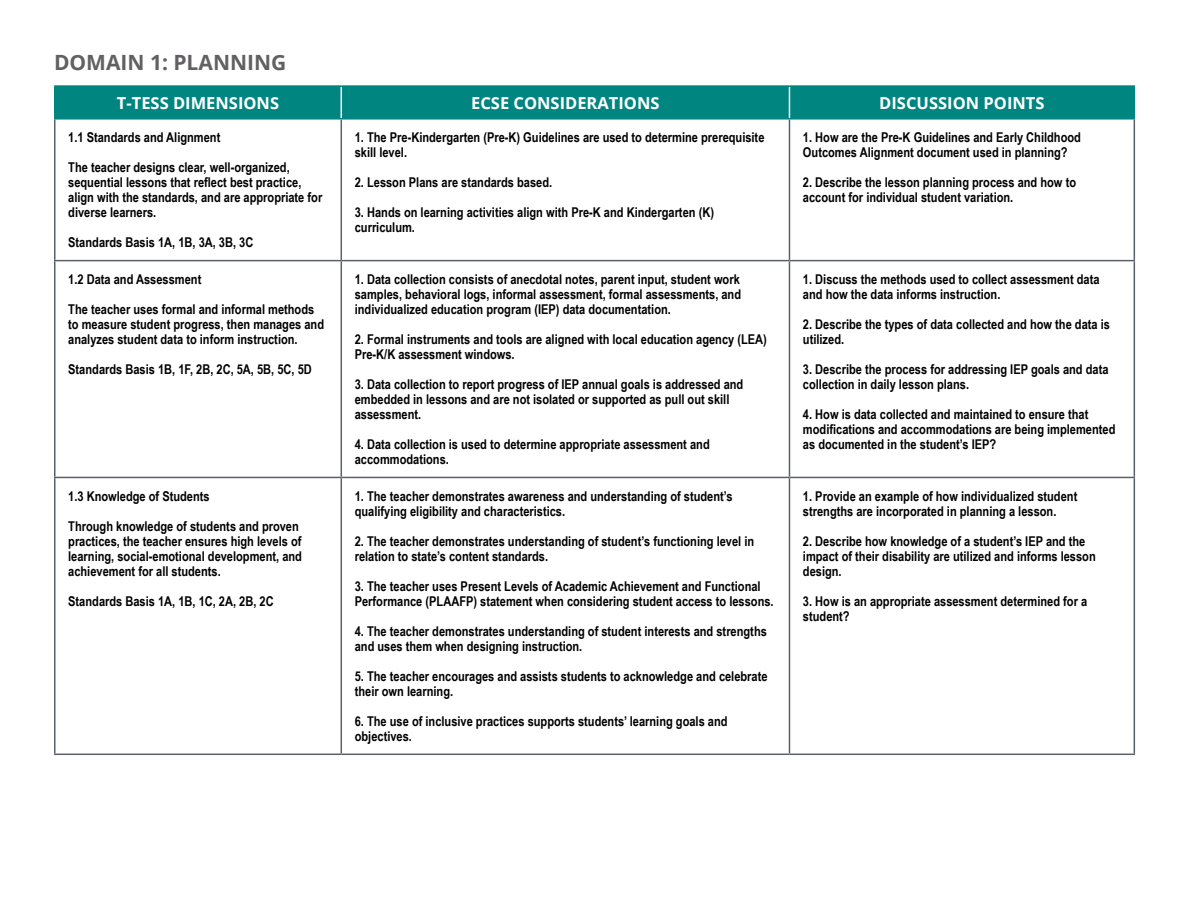
<style>
.page{position:relative;width:1188px;height:918px;background:#fff}
.page>*{position:absolute;margin:0;border:0;box-sizing:border-box;transform-origin:0 0}
.t1{font:700 21px "Open Sans";color:#626062}
.t2{font:700 16.5px "Open Sans";color:#fff}
.t3{font:700 13.5px/15px "Arial Narrow";color:#000}
</style>
<div class="page">
<div style="left:56px;top:87px;width:1078px;height:31px;background:#008581"></div>
<hr style="left:341px;top:87px;width:1px;height:31px;background:#fff">
<hr style="left:789px;top:87px;width:1px;height:31px;background:#fff">
<hr style="left:54px;top:85px;width:287px;height:2px;background:#008581">
<hr style="left:54px;top:87px;width:2px;height:31px;background:#008581">
<hr style="left:341px;top:85px;width:448px;height:2px;background:#008581">
<hr style="left:789px;top:85px;width:346px;height:2px;background:#008581">
<hr style="left:1134px;top:87px;width:1px;height:31px;background:#008581">
<hr style="left:54px;top:118px;width:287px;height:2px;background:#008581">
<hr style="left:341px;top:118px;width:448px;height:2px;background:#008581">
<hr style="left:789px;top:118px;width:346px;height:2px;background:#008581">
<hr style="left:54px;top:120px;width:2px;height:140px;background:#5c6169">
<hr style="left:341px;top:120px;width:1px;height:140px;background:#5c6169">
<hr style="left:789px;top:120px;width:1px;height:140px;background:#5c6169">
<hr style="left:1134px;top:120px;width:1px;height:140px;background:#5c6169">
<hr style="left:54px;top:260px;width:287px;height:1px;background:#5c6169">
<hr style="left:54px;top:261px;width:2px;height:216px;background:#5c6169">
<hr style="left:341px;top:260px;width:448px;height:1px;background:#5c6169">
<hr style="left:341px;top:261px;width:1px;height:216px;background:#5c6169">
<hr style="left:789px;top:260px;width:346px;height:1px;background:#5c6169">
<hr style="left:789px;top:261px;width:1px;height:216px;background:#5c6169">
<hr style="left:1134px;top:261px;width:1px;height:216px;background:#5c6169">
<hr style="left:54px;top:477px;width:287px;height:1px;background:#5c6169">
<hr style="left:54px;top:478px;width:2px;height:276px;background:#5c6169">
<hr style="left:341px;top:477px;width:448px;height:1px;background:#5c6169">
<hr style="left:341px;top:478px;width:1px;height:276px;background:#5c6169">
<hr style="left:789px;top:477px;width:346px;height:1px;background:#5c6169">
<hr style="left:789px;top:478px;width:1px;height:276px;background:#5c6169">
<hr style="left:1134px;top:478px;width:1px;height:276px;background:#5c6169">
<hr style="left:54px;top:754px;width:287px;height:1px;background:#5c6169">
<hr style="left:341px;top:754px;width:448px;height:1px;background:#5c6169">
<hr style="left:789px;top:754px;width:346px;height:1px;background:#5c6169">
<p class="t1" style="left:54px;top:48px;width:234px">DOMAIN 1: PLANNING</p>
<p class="t2" style="left:117px;top:91px;width:164px">T-TESS DIMENSIONS</p>
<p class="t2" style="left:471px;top:91px;width:190px">ECSE CONSIDERATIONS</p>
<p class="t2" style="left:879px;top:91px;width:167px">DISCUSSION POINTS</p>
<p class="t3" style="left:68px;top:129px;width:154px">1.1 Standards and Alignment</p>
<p class="t3" style="left:68px;top:159px;width:256px">The teacher designs clear, well-organized, sequential lessons that reflect best practice, align with the standards, and are appropriate for diverse learners.</p>
<p class="t3" style="left:68px;top:234px;width:187px">Standards Basis 1A, 1B, 3A, 3B, 3C</p>
<p class="t3" style="left:355px;top:129px;width:411px">1. The Pre-Kindergarten (Pre-K) Guidelines are used to determine prerequisite skill level.</p>
<p class="t3" style="left:355px;top:174px;width:199px">2. Lesson Plans are standards based.</p>
<p class="t3" style="left:355px;top:204px;width:361px">3. Hands on learning activities align with Pre-K and Kindergarten (K) curriculum.</p>
<p class="t3" style="left:803px;top:129px;width:280px">1. How are the Pre-K Guidelines and Early Childhood<br>Outcomes Alignment document used in planning?</p>
<p class="t3" style="left:803px;top:174px;width:275px">2. Describe the lesson planning process and how to account for individual student variation.</p>
<p class="t3" style="left:68px;top:271px;width:135px">1.2 Data and Assessment</p>
<p class="t3" style="left:68px;top:301px;width:257px">The teacher uses formal and informal methods to measure student progress, then manages and analyzes student data to inform instruction.</p>
<p class="t3" style="left:68px;top:361px;width:245px">Standards Basis 1B, 1F, 2B, 2C, 5A, 5B, 5C, 5D</p>
<p class="t3" style="left:68px;top:488px;width:143px">1.3 Knowledge of Students</p>
<p class="t3" style="left:68px;top:518px;width:235px">Through knowledge of students and proven practices, the teacher ensures high levels of learning, social-emotional development, and achievement for all students.</p>
<p class="t3" style="left:68px;top:593px;width:207px">Standards Basis 1A, 1B, 1C, 2A, 2B, 2C</p>
<p class="t3" style="left:355px;top:271px;width:388px;text-align:justify">1. Data collection consists of anecdotal notes, parent input, student work samples, behavioral logs, informal assessment, formal assessments, and individualized education program (IEP) data documentation.</p>
<p class="t3" style="left:355px;top:331px;width:414px">2. Formal instruments and tools are aligned with local education agency (LEA)<br>Pre-K/K assessment windows.</p>
<p class="t3" style="left:355px;top:376px;width:390px">3. Data collection to report progress of IEP annual goals is addressed and embedded in lessons and are not isolated or supported as pull out skill assessment.</p>
<p class="t3" style="left:355px;top:436px;width:356px">4. Data collection is used to determine appropriate assessment and accommodations.</p>
<p class="t3" style="left:355px;top:488px;width:379px">1. The teacher demonstrates awareness and understanding of student’s qualifying eligibility and characteristics.</p>
<p class="t3" style="left:355px;top:533px;width:401px">2. The teacher demonstrates understanding of student’s functioning level in relation to state’s content standards.</p>
<p class="t3" style="left:355px;top:578px;width:420px">3. The teacher uses Present Levels of Academic Achievement and Functional<br>Performance (PLAAFP) statement when considering student access to lessons.</p>
<p class="t3" style="left:355px;top:623px;width:414px">4. The teacher demonstrates understanding of student interests and strengths and uses them when designing instruction.</p>
<p class="t3" style="left:355px;top:668px;width:414px">5. The teacher encourages and assists students to acknowledge and celebrate their own learning.</p>
<p class="t3" style="left:355px;top:713px;width:374px">6. The use of inclusive practices supports students’ learning goals and objectives.</p>
<p class="t3" style="left:803px;top:271px;width:298px">1. Discuss the methods used to collect assessment data and how the data informs instruction.</p>
<p class="t3" style="left:803px;top:316px;width:309px">2. Describe the types of data collected and how the data is utilized.</p>
<p class="t3" style="left:803px;top:361px;width:307px">3. Describe the process for addressing IEP goals and data collection in daily lesson plans.</p>
<p class="t3" style="left:803px;top:406px;width:314px">4. How is data collected and maintained to ensure that modifications and accommodations are being implemented as documented in the student’s IEP?</p>
<p class="t3" style="left:803px;top:488px;width:276px">1. Provide an example of how individualized student strengths are incorporated in planning a lesson.</p>
<p class="t3" style="left:803px;top:533px;width:294px">2. Describe how knowledge of a student’s IEP and the impact of their disability are utilized and informs lesson design.</p>
<p class="t3" style="left:803px;top:593px;width:286px">3. How is an appropriate assessment determined for a student?</p>
</div>
